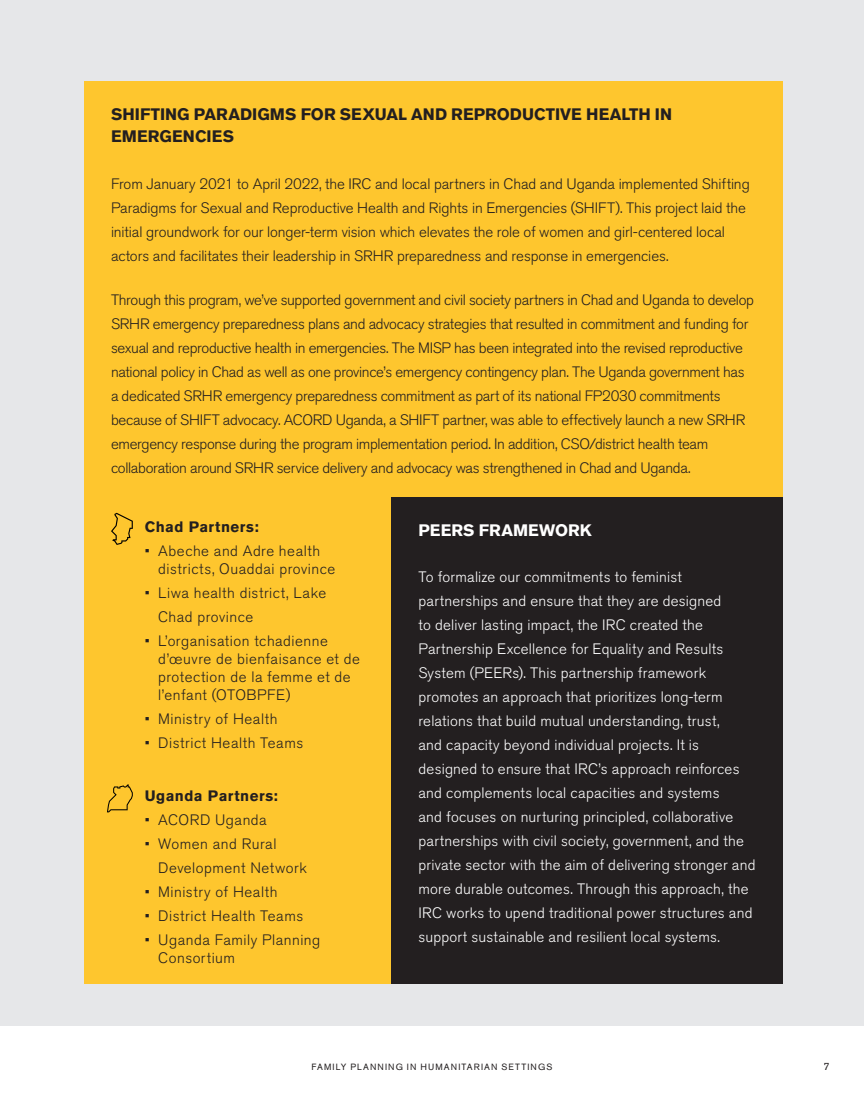
<style>
.page{position:relative;width:864px;height:1107px;background:#fff}
.page>*{position:absolute;margin:0;border:0;box-sizing:border-box;transform-origin:0 0}
.t1{font:700 16.5px/22.5px "Akzidenz Grotesk Std";letter-spacing:.005em;color:#231f20}
.t2{font:700 16.5px "Akzidenz Grotesk Std";letter-spacing:.005em;color:#fff}
.t3{font:300 15px/24px "Akzidenz Grotesk Std";letter-spacing:-.01em;color:#231f20}
.t4{font:300 15px/24px "Akzidenz Grotesk Std";letter-spacing:.015em;color:#fff}
.t5{font:300 15px/18px "Akzidenz Grotesk Std";letter-spacing:.035em;color:#231f20}
.t6{font:300 15px "Akzidenz Grotesk Std";letter-spacing:.04em;color:#231f20}
.t7{font:700 15px "Akzidenz Grotesk Std";letter-spacing:.035em;color:#231f20}
.t8{font:10.5px "Akzidenz Grotesk Std";color:#231f20}
.t9{font:9px "Akzidenz Grotesk Std";letter-spacing:.125em;color:#231f20}
</style>
<div class="page">
<div style="left:0;top:0;width:864px;height:1026px;background:#e6e7e9"></div>
<div style="left:84px;top:81px;width:699px;height:903px;background:#fec62e"></div>
<div style="left:392px;top:497px;width:391px;height:487px;background:#231f20"></div>
<svg style="left:111px;top:513px;width:22px;height:32px"></svg>
<svg style="left:107px;top:784px;width:26px;height:28px"></svg>
<p class="t1" style="left:111px;top:103px;width:563px">SHIFTING PARADIGMS FOR SEXUAL AND REPRODUCTIVE HEALTH IN<br>EMERGENCIES</p>
<p class="t3" style="left:111px;top:172px;width:640px">From January 2021 to April 2022, the IRC and local partners in Chad and Uganda implemented Shifting Paradigms for Sexual and Reproductive Health and Rights in Emergencies (SHIFT). This project laid the initial groundwork for our longer-term vision which elevates the role of women and girl-centered local actors and facilitates their leadership in SRHR preparedness and response in emergencies.</p>
<p class="t3" style="left:111px;top:288px;width:645px">Through this program, we’ve supported government and civil society partners in Chad and Uganda to develop SRHR emergency preparedness plans and advocacy strategies that resulted in commitment and funding for sexual and reproductive health in emergencies. The MISP has been integrated into the revised reproductive national policy in Chad as well as one province’s emergency contingency plan. The Uganda government has a dedicated SRHR emergency preparedness commitment as part of its national FP2030 commitments because of SHIFT advocacy. ACORD Uganda, a SHIFT partner, was able to effectively launch a new SRHR emergency response during the program implementation period. In addition, CSO/district health team collaboration around SRHR service delivery and advocacy was strengthened in Chad and Uganda.</p>
<p class="t7" style="left:145px;top:518px;width:116px">Chad Partners:</p>
<p class="t5" style="left:158px;top:542px;width:179px;text-indent:-14px">• Abeche and Adre health districts, Ouaddai province</p>
<p class="t5" style="left:158px;top:581px;width:170px;line-height:24px;text-indent:-14px">• Liwa health district, Lake<br>Chad province</p>
<p class="t5" style="left:158px;top:632px;width:203px;text-indent:-14px">• L’organisation tchadienne d’œuvre de bienfaisance et de protection de la femme et de l’enfant (OTOBPFE)</p>
<p class="t5" style="left:145px;top:710px;width:134px">• Ministry of Health</p>
<p class="t6" style="left:145px;top:735px;width:160px">• District Health Teams</p>
<p class="t7" style="left:145px;top:787px;width:135px">Uganda Partners:</p>
<p class="t5" style="left:145px;top:811px;width:124px">• ACORD Uganda</p>
<p class="t5" style="left:158px;top:832px;width:150px;line-height:24px;text-indent:-14px">• Women and Rural<br>Development Network</p>
<p class="t5" style="left:145px;top:883px;width:134px">• Ministry of Health</p>
<p class="t6" style="left:145px;top:907px;width:160px">• District Health Teams</p>
<p class="t5" style="left:158px;top:931px;width:164px;text-indent:-14px">• Uganda Family Planning<br>Consortium</p>
<p class="t2" style="left:418px;top:521px;width:175px">PEERS FRAMEWORK</p>
<p class="t4" style="left:418px;top:566px;width:339px">To formalize our commitments to feminist partnerships and ensure that they are designed<br>to deliver lasting impact, the IRC created the Partnership Excellence for Equality and Results System (PEERs). This partnership framework promotes an approach that prioritizes long-term relations that build mutual understanding, trust,<br>and capacity beyond individual projects. It is designed to ensure that IRC’s approach reinforces and complements local capacities and systems<br>and focuses on nurturing principled, collaborative partnerships with civil society, government, and the private sector with the aim of delivering stronger and more durable outcomes. Through this approach, the IRC works to upend traditional power structures and support sustainable and resilient local systems.</p>
<p class="t9" style="left:311px;top:1061px;width:242px">FAMILY PLANNING IN HUMANITARIAN SETTINGS</p>
<p class="t8" style="left:823px;top:1060px;width:8px">7</p>
</div>
